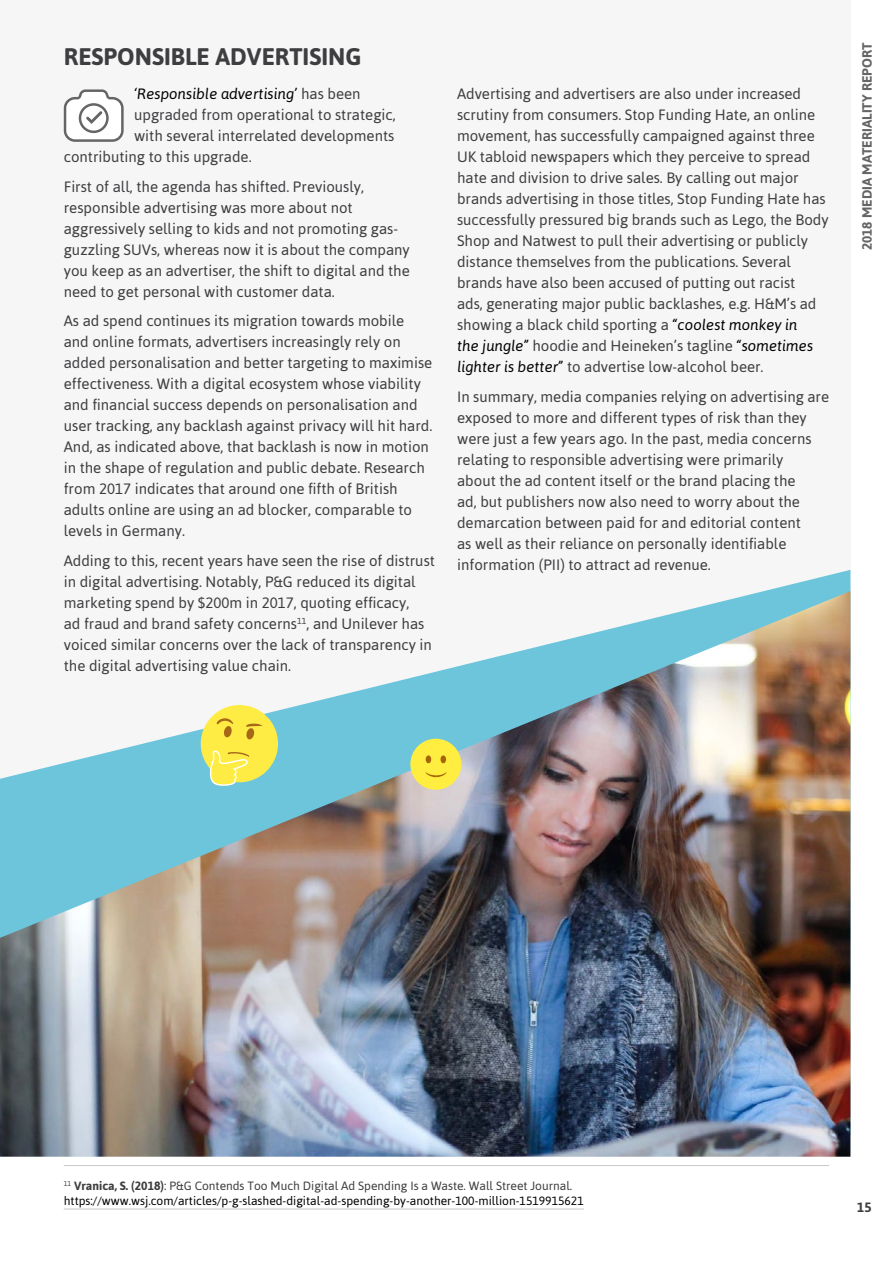
<style>
.page{position:relative;width:893px;height:1263px;background:#fff}
.page>*{position:absolute;margin:0;border:0;box-sizing:border-box;transform-origin:0 0}
.t1{font:700 24px "Asap";color:#3e3d40}
.t2{font:15px/21px "Asap";color:#3e3d40}
.t3{font:italic 15px "Asap";color:#000}
.t4{font:700 13.5px "Asap";color:#646567}
.t5{font:700 13.5px "Asap";color:#3e3d40}
.t6{font:12px/15px "Asap";color:#000}
.s1{font-style:normal;color:#3e3d40}
.s2{font-style:italic;color:#000}
.s3{font-weight:700;color:#3e3d40}
.s4{color:#3e3d40}
</style>
<div class="page">
<div style="left:0;top:0;width:850px;height:1157px;background:#f6f6f6"></div>
<hr style="left:64px;top:1209px;width:520px;height:1px;background:#c6c7c8">
<img style="left:0;top:591px;width:850px;height:566px">
<svg style="left:410px;top:739px;width:51px;height:51px"></svg>
<div style="left:413px;top:741px;width:46px;height:48px;background:#ffed40;border-radius:50%"></div>
<svg style="left:426px;top:772px;width:20px;height:5px"></svg>
<div style="left:440px;top:755px;width:6px;height:8px;background:#a66608;border-radius:50%"></div>
<div style="left:426px;top:755px;width:5px;height:8px;background:#a66608;border-radius:50%"></div>
<div style="left:201px;top:705px;width:77px;height:77px;background:#feec45;border-radius:50%"></div>
<svg style="left:210px;top:751px;width:39px;height:35px"></svg>
<svg style="left:246px;top:724px;width:17px;height:16px"></svg>
<svg style="left:216px;top:718px;width:18px;height:20px"></svg>
<svg style="left:64px;top:89px;width:60px;height:53px"></svg>
<hr style="left:64px;top:1165px;width:765px;height:1px;background:#c6c7c8">
<h1 class="t1" style="left:64px;top:43px;width:299px">RESPONSIBLE ADVERTISING</h1>
<p class="t3" style="left:134px;top:85px;width:228px">‘Responsible advertising’ <span class="s1">has been</span></p>
<p class="t2" style="left:134px;top:104px;width:263px">upgraded from operational to strategic,</p>
<p class="t2" style="left:134px;top:125px;width:262px">with several interrelated developments</p>
<p class="t2" style="left:64px;top:146px;width:189px">contributing to this upgrade.</p>
<p class="t2" style="left:64px;top:176px;width:348px">First of all, the agenda has shifted. Previously, responsible advertising was more about not aggressively selling to kids and not promoting gas&shy;guzzling SUVs, whereas now it is about the company you keep as an advertiser, the shift to digital and the need to get personal with customer data.</p>
<p class="t2" style="left:64px;top:310px;width:370px">As ad spend continues its migration towards mobile and online formats, advertisers increasingly rely on added personalisation and better targeting to maximise effectiveness. With a digital ecosystem whose viability and financial success depends on personalisation and user tracking, any backlash against privacy will hit hard.<br>And, as indicated above, that backlash is now in motion in the shape of regulation and public debate. Research from 2017 indicates that around one fifth of British adults online are using an ad blocker, comparable to levels in Germany.</p>
<p class="t2" style="left:64px;top:550px;width:373px">Adding to this, recent years have seen the rise of distrust in digital advertising. Notably, P&amp;G reduced its digital marketing spend by $200m in 2017, quoting efficacy,<br>ad fraud and brand safety concerns<sup>11</sup>, and Unilever has voiced similar concerns over the lack of transparency in the digital advertising value chain.</p>
<p class="t2" style="left:457px;top:83px;width:373px">Advertising and advertisers are also under increased scrutiny from consumers. Stop Funding Hate, an online movement, has successfully campaigned against three UK tabloid newspapers which they perceive to spread hate and division to drive sales. By calling out major brands advertising in those titles, Stop Funding Hate has successfully pressured big brands such as Lego, the Body Shop and Natwest to pull their advertising or publicly distance themselves from the publications. Several brands have also been accused of putting out racist<br>ads, generating major public backlashes, e.g. H&amp;M’s ad showing a black child sporting a <span class="s2">“coolest monkey in<br>the jungle”</span> hoodie and Heineken’s tagline <span class="s2">“sometimes lighter is better”</span> to advertise low-alcohol beer.</p>
<p class="t2" style="left:457px;top:386px;width:374px">In summary, media companies relying on advertising are exposed to more and different types of risk than they were just a few years ago. In the past, media concerns relating to responsible advertising were primarily<br>about the ad content itself or the brand placing the<br>ad, but publishers now also need to worry about the demarcation between paid for and editorial content<br>as well as their reliance on personally identifiable information (PII) to attract ad revenue.</p>
<p class="t4" style="left:859px;top:250px;width:209px;rotate:-90deg">2018 MEDIA MATERIALITY REPORT</p>
<p class="t6" style="left:64px;top:1178px;width:521px"><sup>11</sup> <span class="s3">Vranica, S. (2018)</span><span class="s4">: P&amp;G Contends Too Much Digital Ad Spending Is a Waste. Wall Street Journal. </span>https://www.wsj.com/articles/p-g-slashed-digital-ad-spending-by-another-100-million-1519915621</p>
<p class="t5" style="left:857px;top:1199px;width:16px">15</p>
</div>
